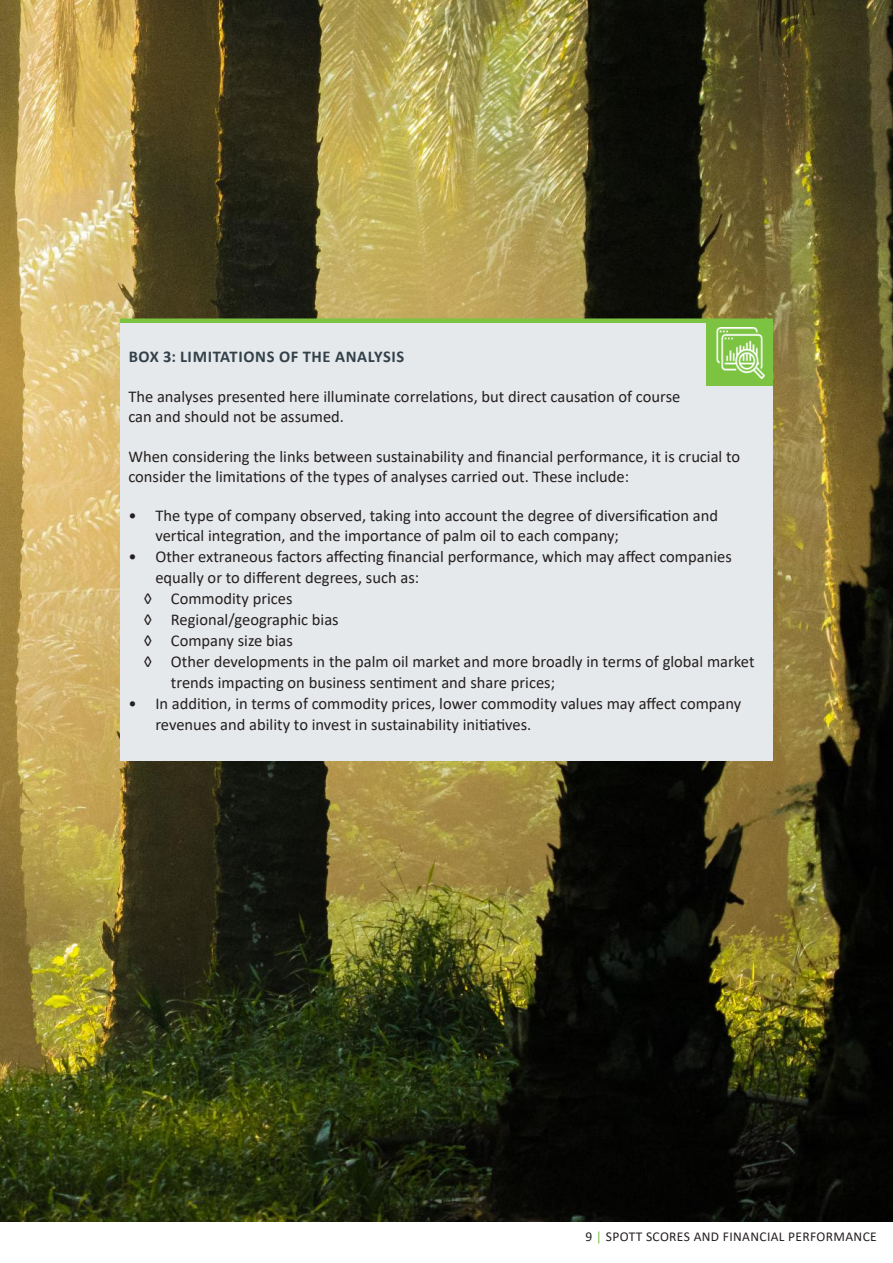
<style>
.page{position:relative;width:893px;height:1263px;background:#fff}
.page>*{position:absolute;margin:0;border:0;box-sizing:border-box;transform-origin:0 0}
.t1{font:16.5px/19.8px "Calibri";color:#241f1f}
.t2{font:700 16.5px "Calibri";letter-spacing:.04em;color:#32414a}
.t3{font:13.5px "Calibri";letter-spacing:.025em;color:#241f1f}
.s1{color:#7bc341}
</style>
<div class="page">
<img style="left:0;top:0;width:893px;height:1221px">
<div style="left:120px;top:320px;width:653px;height:441px;background:#e6e9eb"></div>
<div style="left:706px;top:320px;width:67px;height:66px;background:#7bc341"></div>
<div style="left:120px;top:318px;width:653px;height:5px;background:#7bc341"></div>
<img style="left:716px;top:327px;width:48px;height:51px">
<p class="t2" style="left:129px;top:344px;width:277px">BOX 3: LIMITATIONS OF THE ANALYSIS</p>
<p class="t1" style="left:128px;top:386px;width:553px">The analyses presented here illuminate correlations, but direct causation of course can and should not be assumed.</p>
<p class="t1" style="left:128px;top:446px;width:613px">When considering the links between sustainability and financial performance, it is crucial to consider the limitations of the types of analyses carried out. These include:</p>
<p class="t1" style="left:155px;top:505px;width:564px;text-indent:-27px">• The type of company observed, taking into account the degree of diversification and vertical integration, and the importance of palm oil to each company;</p>
<p class="t1" style="left:128px;top:546px;width:605px">• Other extraneous factors affecting financial performance, which may affect companies</p>
<p class="t1" style="left:155px;top:567px;width:265px">equally or to different degrees, such as:</p>
<p class="t1" style="left:144px;top:588px;width:150px">◊ Commodity prices</p>
<p class="t1" style="left:144px;top:609px;width:196px">◊ Regional/geographic bias</p>
<p class="t1" style="left:144px;top:630px;width:150px">◊ Company size bias</p>
<p class="t1" style="left:144px;top:651px;width:612px">◊ Other developments in the palm oil market and more broadly in terms of global market</p>
<p class="t1" style="left:171px;top:672px;width:386px">trends impacting on business sentiment and share prices;</p>
<p class="t1" style="left:155px;top:692px;width:587px;line-height:21px;text-indent:-27px">• In addition, in terms of commodity prices, lower commodity values may affect company revenues and ability to invest in sustainability initiatives.</p>
<p class="t3" style="left:585px;top:1227px;width:293px">9 <span class="s1">|</span> SPOTT SCORES AND FINANCIAL PERFORMANCE</p>
</div>
